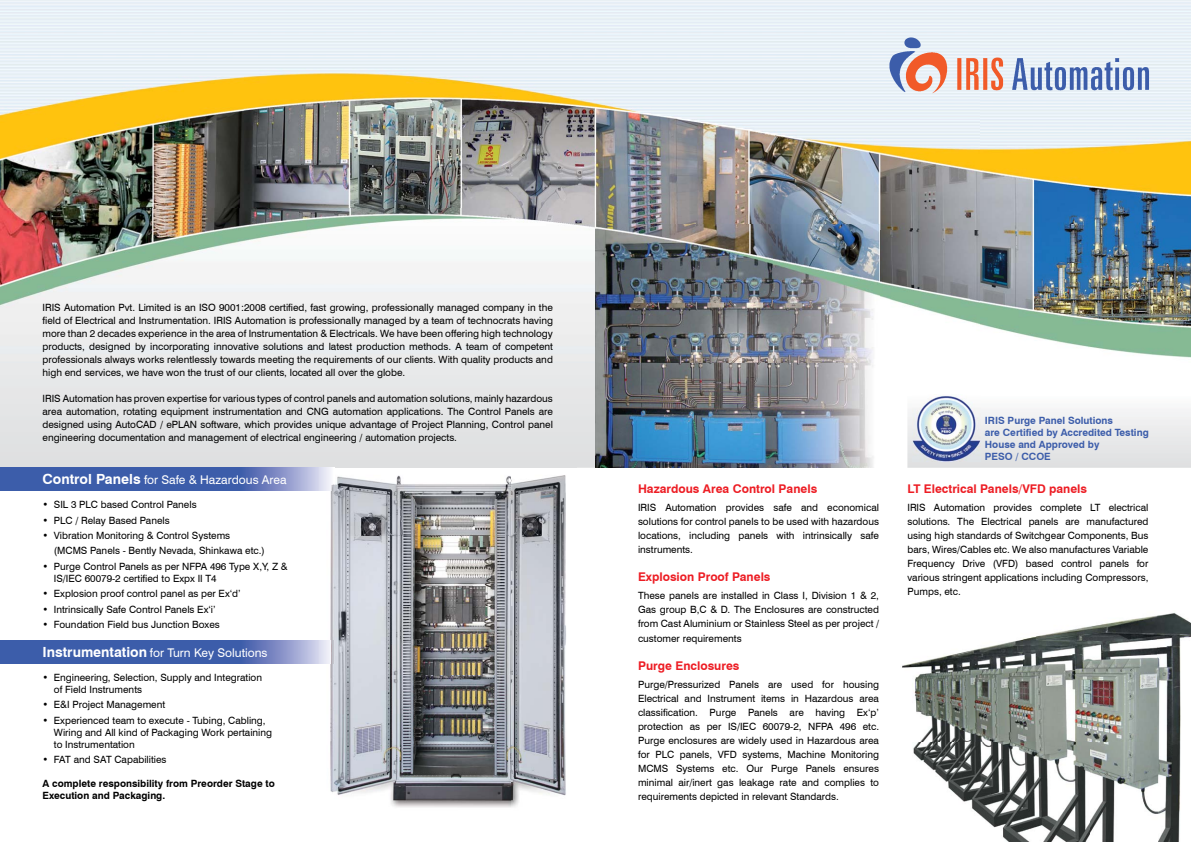
<style>
.page{position:relative;width:1191px;height:842px;background:#fff}
.page>*{position:absolute;margin:0;border:0;box-sizing:border-box;transform-origin:0 0}
.t1{font:700 12px "Swiss 721 BT";color:#ed1d24}
.t2{font:12px "Swiss 721 BT";color:#fff}
.t3{font:10px/14px "Swiss 721 BT";color:#000;text-align:justify}
.t4{font:700 10px/12px "Swiss 721 BT";color:#3c5daa}
.t5{font:700 10px/12px "Swiss 721 BT";color:#000}
.s1{font-weight:700;font-size:14px}
</style>
<div class="page">
<svg style="left:907px;top:408px;width:284px;height:60px"></svg>
<svg style="left:0;top:641px;width:320px;height:22px;background:#4e6ab1"></svg>
<div style="left:0;top:363px;width:595px;height:105px;background:#e3e5e6"></div>
<img style="left:595px;top:231px;width:285px;height:237px">
<img style="left:902px;top:613px;width:289px;height:229px">
<img style="left:0;top:0;width:490px;height:208px">
<img style="left:490px;top:0;width:490px;height:231px">
<img style="left:980px;top:0;width:211px;height:358px">
<img style="left:595px;top:231px;width:1px;height:132px">
<img style="left:880px;top:231px;width:101px;height:127px">
<img style="left:0;top:208px;width:595px;height:155px">
<svg style="left:0;top:468px;width:320px;height:22px;background:#4e6ab1"></svg>
<img style="left:320px;top:467px;width:256px;height:341px">
<img style="left:320px;top:641px;width:14px;height:22px">
<img style="left:320px;top:468px;width:14px;height:22px">
<img style="left:1004px;top:37px;width:145px;height:57px">
<img style="left:889px;top:37px;width:115px;height:57px">
<img style="left:913px;top:396px;width:67px;height:66px">
<p class="t3" style="left:43px;top:301px;width:512px;line-height:13px">IRIS Automation Pvt. Limited is an ISO 9001:2008 certified, fast growing, professionally managed company in the field of Electrical and Instrumentation. IRIS Automation is professionally managed by a team of technocrats having more than 2 decades experience in the area of Instrumentation &amp; Electricals. We have been offering high technology products, designed by incorporating innovative solutions and latest production methods. A team of competent professionals always works relentlessly towards meeting the requirements of our clients. With quality products and high end services, we have won the trust of our clients, located all over the globe.</p>
<p class="t3" style="left:43px;top:392px;width:512px;line-height:13px">IRIS Automation has proven expertise for various types of control panels and automation solutions, mainly hazardous area automation, rotating equipment instrumentation and CNG automation applications. The Control Panels are designed using AutoCAD / ePLAN software, which provides unique advantage of Project Planning, Control panel engineering documentation and management of electrical engineering / automation projects.</p>
<p class="t2" style="left:43px;top:473px;width:246px"><span class="s1">Control Panels</span> for Safe &amp; Hazardous Area</p>
<p class="t3" style="left:43px;top:498px;width:156px">• SIL 3 PLC based Control Panels</p>
<p class="t3" style="left:43px;top:513px;width:129px">• PLC / Relay Based Panels</p>
<p class="t3" style="left:54px;top:528px;width:212px;line-height:15.4px;text-indent:-11px">• Vibration Monitoring &amp; Control Systems (MCMS Panels - Bently Nevada, Shinkawa etc.)</p>
<p class="t3" style="left:54px;top:560px;width:235px;line-height:12px;text-indent:-11px">• Purge Control Panels as per NFPA 496 Type X,Y, Z &amp;<br>IS/IEC 60079-2 certified to Expx II T4</p>
<p class="t3" style="left:43px;top:587px;width:200px">• Explosion proof control panel as per Ex‘d’</p>
<p class="t3" style="left:43px;top:602px;width:175px">• Intrinsically Safe Control Panels Ex‘i’</p>
<p class="t3" style="left:43px;top:617px;width:179px">• Foundation Field bus Junction Boxes</p>
<p class="t2" style="left:43px;top:645px;width:226px"><span class="s1">Instrumentation</span> for Turn Key Solutions</p>
<p class="t3" style="left:54px;top:671px;width:210px;line-height:12px;text-indent:-11px">• Engineering, Selection, Supply and Integration of Field Instruments</p>
<p class="t3" style="left:43px;top:698px;width:124px">• E&amp;I Project Management</p>
<p class="t3" style="left:54px;top:714px;width:220px;line-height:12px;text-align:left;text-indent:-11px">• Experienced team to execute - Tubing, Cabling,<br>Wiring and All kind of Packaging Work pertaining to Instrumentation</p>
<p class="t3" style="left:43px;top:753px;width:125px">• FAT and SAT Capabilities</p>
<p class="t5" style="left:43px;top:777px;width:234px">A complete responsibility from Preorder Stage to<br>Execution and Packaging.</p>
<p class="t1" style="left:638px;top:482px;width:181px">Hazardous Area Control Panels</p>
<p class="t3" style="left:638px;top:501px;width:242px">IRIS Automation provides safe and economical solutions for control panels to be used with hazardous locations, including panels with intrinsically safe instruments.</p>
<p class="t1" style="left:638px;top:570px;width:134px">Explosion Proof Panels</p>
<p class="t3" style="left:638px;top:589px;width:242px">These panels are installed in Class I, Division 1 &amp; 2, Gas group B,C &amp; D. The Enclosures are constructed from Cast Aluminium or Stainless Steel as per project / customer requirements</p>
<p class="t1" style="left:638px;top:658px;width:103px">Purge Enclosures</p>
<p class="t3" style="left:638px;top:677px;width:242px">Purge/Pressurized Panels are used for housing Electrical and Instrument items in Hazardous area classification. Purge Panels are having Ex‘p’ protection as per IS/IEC 60079-2, NFPA 496 etc.<br>Purge enclosures are widely used in Hazardous area for PLC panels, VFD systems, Machine Monitoring MCMS Systems etc. Our Purge Panels ensures minimal air/inert gas leakage rate and complies to requirements depicted in relevant Standards.</p>
<p class="t4" style="left:984px;top:414px;width:165px">IRIS Purge Panel Solutions<br>are Certified by Accredited Testing<br>House and Approved by<br>PESO / CCOE</p>
<p class="t1" style="left:907px;top:482px;width:181px">LT Electrical Panels/VFD panels</p>
<p class="t3" style="left:907px;top:501px;width:242px">IRIS Automation provides complete LT electrical solutions. The Electrical panels are manufactured using high standards of Switchgear Components, Bus bars, Wires/Cables etc. We also manufactures Variable Frequency Drive (VFD) based control panels for various stringent applications including Compressors, Pumps, etc.</p>
</div>
